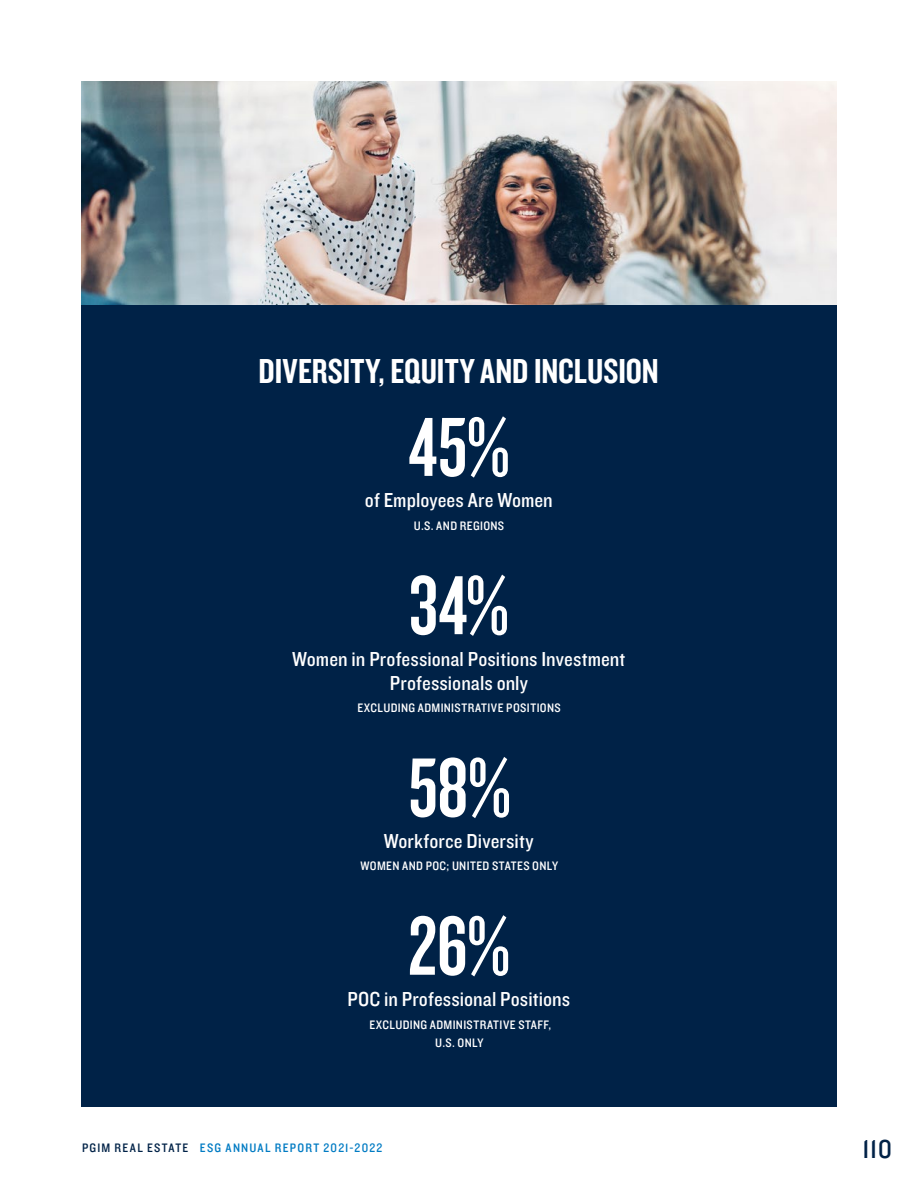
<style>
.page{position:relative;width:918px;height:1188px;background:#fff}
.page>*{position:absolute;margin:0;border:0;box-sizing:border-box;transform-origin:0 0}
.NUMBERS{font:87px "Knockout 48 Featherweight";color:#fff}
.SUBHEADER{font:36px "Knockout 49 Liteweight";color:#fff}
.t1{font:27px "Knockout 30 Junior Welterwt";color:#002247}
.SMALL_title{font:21px/24px "Knockout 30 Junior Welterwt";letter-spacing:.005em;color:#fff;text-align:center}
.Caption_Text{font:12.75px/18px "Knockout 30 Junior Welterwt";letter-spacing:.03em;color:#fff;text-align:center}
.t2{font:12.75px "Knockout 30 Junior Welterwt";letter-spacing:.1em;color:#007bc3}
.s1{color:#002247}
</style>
<div class="page">
<div style="left:81px;top:252px;width:756px;height:855px;background:#002247"></div>
<img style="left:81px;top:81px;width:756px;height:224px">
<p class="SUBHEADER" style="left:259px;top:348px;width:402px">DIVERSITY, EQUITY AND INCLUSION</p>
<p class="NUMBERS" style="left:409px;top:394px;width:103px">45%</p>
<p class="SMALL_title" style="left:365px;top:488px;width:190px">of Employees Are Women</p>
<p class="Caption_Text" style="left:414px;top:516px;width:92px">U.S. AND REGIONS</p>
<p class="NUMBERS" style="left:409px;top:552px;width:102px">34%</p>
<p class="SMALL_title" style="left:292px;top:646px;width:335px">Women in Professional Positions Investment<br>Professionals only</p>
<p class="Caption_Text" style="left:358px;top:698px;width:205px">EXCLUDING ADMINISTRATIVE POSITIONS</p>
<p class="NUMBERS" style="left:408px;top:735px;width:104px">58%</p>
<p class="SMALL_title" style="left:384px;top:828px;width:151px">Workforce Diversity</p>
<p class="Caption_Text" style="left:360px;top:857px;width:199px">WOMEN AND POC; UNITED STATES ONLY</p>
<p class="NUMBERS" style="left:408px;top:893px;width:103px">26%</p>
<p class="SMALL_title" style="left:348px;top:986px;width:224px">POC in Professional Positions</p>
<p class="Caption_Text" style="left:370px;top:1015px;width:183px">EXCLUDING ADMINISTRATIVE STAFF,<br>U.S. ONLY</p>
<p class="t2" style="left:82px;top:1140px;width:302px"><span class="s1">PGIM REAL ESTATE</span> ESG ANNUAL REPORT 2021-2022</p>
<p class="t1" style="left:862px;top:1131px;width:31px">110</p>
</div>
